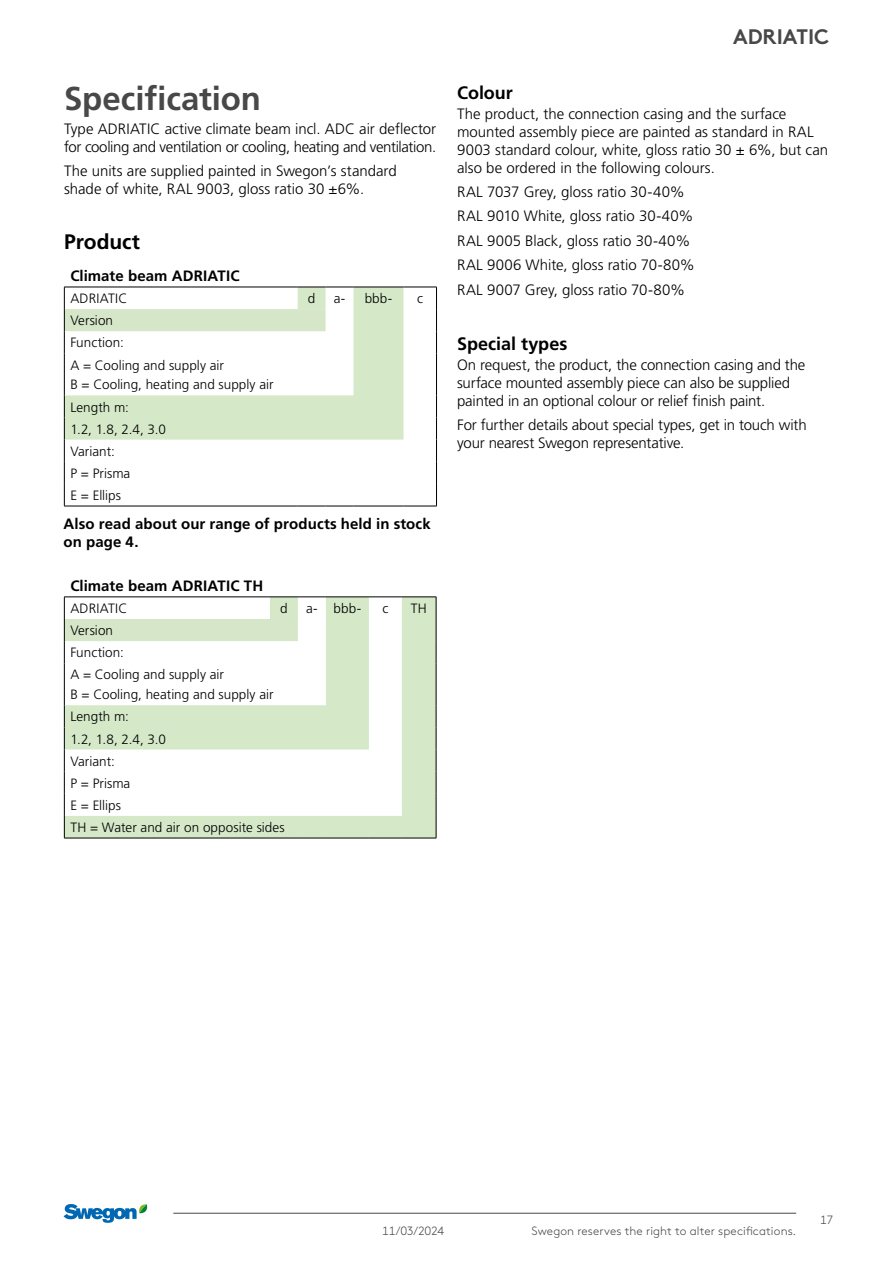
<style>
.page{position:relative;width:893px;height:1263px;background:#fff}
.page>*{position:absolute;margin:0;border:0;box-sizing:border-box;transform-origin:0 0}
.t1{font:700 33px "Frutiger LT Pro";letter-spacing:-.005em;color:#474847}
.t2{font:700 21px "Swegon Brown";color:#474847}
.t3{font:700 21px "Frutiger LT Pro";color:#000}
.t4{font:700 18px "Frutiger LT Pro";color:#000}
.t5{font:300 15px/18px "Frutiger LT Pro";letter-spacing:-.005em;color:#000}
.t6{font:700 15px/18px "Frutiger LT Pro";letter-spacing:.005em;color:#000}
.t7{font:300 13.5px/22.2px "Frutiger LT Pro";color:#000}
.t8{font:300 12px "Swegon Brown";letter-spacing:.005em;color:#474847}
</style>
<div class="page">
<hr style="left:173px;top:1213px;width:623px;height:1px;background:#474847">
<svg style="left:64px;top:1204px;width:84px;height:19px"></svg>
<svg style="left:65px;top:288px;width:339px;height:152px;fill:#d5e9c9"></svg>
<hr style="left:354px;top:287px;width:50px;height:1px;background:#000">
<hr style="left:404px;top:287px;width:33px;height:1px;background:#000">
<svg style="left:64px;top:287px;width:290px;height:66px"></svg>
<svg style="left:436px;top:287px;width:1px;height:66px"></svg>
<hr style="left:64px;top:353px;width:1px;height:42px;background:#000">
<hr style="left:436px;top:353px;width:1px;height:42px;background:#000">
<svg style="left:64px;top:395px;width:1px;height:111px"></svg>
<svg style="left:436px;top:395px;width:1px;height:111px"></svg>
<hr style="left:64px;top:506px;width:234px;height:1px;background:#000">
<svg style="left:298px;top:506px;width:56px;height:1px"></svg>
<hr style="left:354px;top:506px;width:50px;height:1px;background:#000">
<hr style="left:404px;top:506px;width:33px;height:1px;background:#000">
<svg style="left:65px;top:598px;width:371px;height:240px"></svg>
<hr style="left:326px;top:597px;width:43px;height:1px;background:#000">
<hr style="left:369px;top:597px;width:33px;height:1px;background:#000">
<hr style="left:402px;top:597px;width:34px;height:1px;background:#000">
<svg style="left:64px;top:597px;width:262px;height:66px"></svg>
<svg style="left:436px;top:597px;width:1px;height:66px"></svg>
<hr style="left:64px;top:663px;width:1px;height:42px;background:#000">
<hr style="left:436px;top:663px;width:1px;height:42px;background:#000">
<svg style="left:64px;top:705px;width:1px;height:133px"></svg>
<svg style="left:436px;top:705px;width:1px;height:133px"></svg>
<hr style="left:64px;top:838px;width:206px;height:1px;background:#000">
<svg style="left:270px;top:838px;width:56px;height:1px"></svg>
<hr style="left:326px;top:838px;width:43px;height:1px;background:#000">
<hr style="left:369px;top:838px;width:33px;height:1px;background:#000">
<hr style="left:402px;top:838px;width:34px;height:1px;background:#000">
<h1 class="t1" style="left:64px;top:79px;width:198px">Specification</h1>
<p class="t5" style="left:64px;top:120px;width:374px">Type ADRIATIC active climate beam incl. ADC air deflector for cooling and ventilation or cooling, heating and ventilation.</p>
<p class="t5" style="left:64px;top:162px;width:334px">The units are supplied painted in Swegon’s standard shade of white, RAL 9003, gloss ratio 30 ±6%.</p>
<h2 class="t3" style="left:64px;top:229px;width:77px">Product</h2>
<p class="t6" style="left:70px;top:267px;width:171px">Climate beam ADRIATIC</p>
<p class="t7" style="left:70px;top:287px;width:59px">ADRIATIC</p>
<p class="t7" style="left:308px;top:287px;width:9px">d</p>
<p class="t7" style="left:334px;top:287px;width:13px">a-</p>
<p class="t7" style="left:365px;top:287px;width:29px">bbb-</p>
<p class="t7" style="left:417px;top:287px;width:7px">c</p>
<p class="t7" style="left:70px;top:310px;width:155px">Version<br>Function:<br>A = Cooling and supply air</p>
<p class="t7" style="left:70px;top:374px;width:205px">B = Cooling, heating and supply air<br>Length m:<br>1.2, 1.8, 2.4, 3.0<br>Variant:<br>P = Prisma<br>E = Ellips</p>
<p class="t6" style="left:64px;top:515px;width:369px">Also read about our range of products held in stock on page 4.</p>
<p class="t6" style="left:70px;top:577px;width:194px">Climate beam ADRIATIC TH</p>
<p class="t7" style="left:70px;top:597px;width:59px">ADRIATIC</p>
<p class="t7" style="left:280px;top:597px;width:9px">d</p>
<p class="t7" style="left:306px;top:597px;width:57px">a- bbb-</p>
<p class="t7" style="left:382px;top:597px;width:7px">c</p>
<p class="t7" style="left:411px;top:597px;width:18px">TH</p>
<p class="t7" style="left:70px;top:619px;width:155px">Version<br>Function:<br>A = Cooling and supply air</p>
<p class="t7" style="left:70px;top:683px;width:216px">B = Cooling, heating and supply air<br>Length m:<br>1.2, 1.8, 2.4, 3.0<br>Variant:<br>P = Prisma<br>E = Ellips<br>TH = Water and air on opposite sides</p>
<h2 class="t2" style="left:733px;top:20px;width:98px">ADRIATIC</h2>
<p class="t4" style="left:457px;top:82px;width:57px">Colour</p>
<p class="t5" style="left:457px;top:105px;width:373px">The product, the connection casing and the surface mounted assembly piece are painted as standard in RAL 9003 standard colour, white, gloss ratio 30 ± 6%, but can also be ordered in the following colours.</p>
<p class="t5" style="left:457px;top:180px;width:239px;line-height:24.3px">RAL 7037 Grey, gloss ratio 30-40% RAL 9010 White, gloss ratio 30-40% RAL 9005 Black, gloss ratio 30-40% RAL 9006 White, gloss ratio 70-80% RAL 9007 Grey, gloss ratio 70-80%</p>
<p class="t4" style="left:457px;top:333px;width:112px">Special types</p>
<p class="t5" style="left:457px;top:356px;width:350px">On request, the product, the connection casing and the surface mounted assembly piece can also be supplied painted in an optional colour or relief finish paint.</p>
<p class="t5" style="left:457px;top:416px;width:351px">For further details about special types, get in touch with your nearest Swegon representative.</p>
<p class="t8" style="left:382px;top:1221px;width:63px">11/03/2024</p>
<p class="t8" style="left:532px;top:1221px;width:266px">Swegon reserves the right to alter specifications.</p>
<p class="t8" style="left:820px;top:1211px;width:15px">17</p>
</div>
